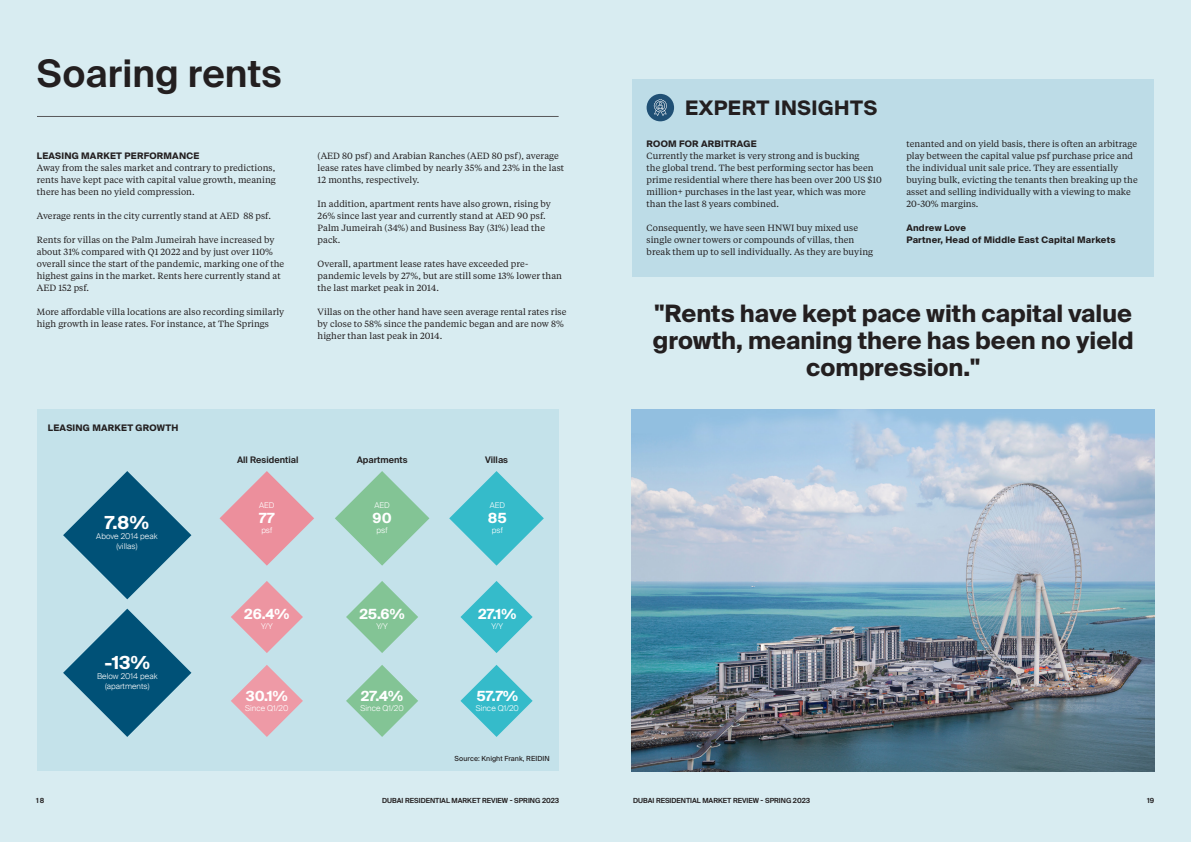
<style>
.page{position:relative;width:1191px;height:842px;background:#d4eaf0}
.page>*{position:absolute;margin:0;border:0;box-sizing:border-box;transform-origin:0 0}
.ARTICLE_BODY_COPY_1{font:600 38px "Suisse Intl";letter-spacing:.005em;color:#231f20}
.ARTICLE_TITLE{font:700 24px/27px "Suisse Intl";color:#231f20;text-align:center}
.ARTICLE_TITLE-2{font:700 20px "Suisse Intl";letter-spacing:.025em;color:#231f20}
.ARTICLE_BODY_COPY_1-2{font:700 18px "Suisse Intl";color:#fff}
.ARTICLE_BODY_COPY_1-3{font:700 14px "Suisse Intl";letter-spacing:.005em;color:#fff}
.ARTICLE_BODY_COPY_1-4{font:9px/12px "Tiempos Text";letter-spacing:.005em;color:#231f20}
.ARTICLE_BODY_COPY_1-5{font:700 9px "Suisse Intl";letter-spacing:.025em;color:#231f20}
.ARTICLE_BODY_COPY_1-6{font:600 9px "Suisse Intl";letter-spacing:.005em;color:#231f20}
.ARTICLE_TITLE-3{font:700 9px "Suisse Intl";letter-spacing:.025em;color:#231f20}
.ARTICLE_BODY_COPY_1-7{font:300 8px/10px "Suisse Intl";letter-spacing:.005em;color:#fff;text-align:center}
.t1{font:600 7px "Suisse Intl";color:#231f20}
.ARTICLE_BODY_COPY_1-8{font:7px "Suisse Intl";letter-spacing:.005em;color:#231f20}
</style>
<div class="page">
<img style="left:631px;top:410px;width:523px;height:361px">
<div style="left:37px;top:410px;width:521px;height:361px;background:#c2e1ea"></div>
<svg style="left:63px;top:471px;width:128px;height:128px"></svg>
<svg style="left:63px;top:609px;width:128px;height:128px"></svg>
<svg style="left:219px;top:471px;width:95px;height:95px"></svg>
<svg style="left:335px;top:471px;width:94px;height:95px"></svg>
<svg style="left:449px;top:471px;width:95px;height:95px"></svg>
<svg style="left:231px;top:581px;width:72px;height:72px"></svg>
<svg style="left:346px;top:581px;width:72px;height:72px"></svg>
<svg style="left:460px;top:581px;width:72px;height:72px"></svg>
<svg style="left:231px;top:665px;width:72px;height:72px"></svg>
<svg style="left:346px;top:665px;width:72px;height:72px"></svg>
<svg style="left:460px;top:665px;width:72px;height:72px"></svg>
<div style="left:632px;top:79px;width:522px;height:198px;background:#c2e1ea"></div>
<hr style="left:37px;top:116px;width:521px;height:1px;background:#57585a">
<div style="left:646px;top:94px;width:28px;height:27px;background:#205075;border-radius:50%"></div>
<svg style="left:653px;top:99px;width:14px;height:17px"></svg>
<p class="ARTICLE_BODY_COPY_1" style="left:37px;top:52px;width:246px">Soaring rents</p>
<p class="ARTICLE_BODY_COPY_1-5" style="left:37px;top:151px;width:164px">LEASING MARKET PERFORMANCE</p>
<p class="ARTICLE_BODY_COPY_1-4" style="left:37px;top:161px;width:240px;text-align:justify">Away from the sales market and contrary to predictions, rents have kept pace with capital value growth, meaning there has been no yield compression.</p>
<p class="ARTICLE_BODY_COPY_1-4" style="left:37px;top:209px;width:235px">Average rents in the city currently stand at AED 88 psf.</p>
<p class="ARTICLE_BODY_COPY_1-4" style="left:37px;top:233px;width:249px">Rents for villas on the Palm Jumeirah have increased by about 31% compared with Q1 2022 and by just over 110% overall since the start of the pandemic, marking one of the highest gains in the market. Rents here currently stand at AED 152 psf.</p>
<p class="ARTICLE_BODY_COPY_1-4" style="left:37px;top:305px;width:249px">More affordable villa locations are also recording similarly high growth in lease rates. For instance, at The Springs</p>
<p class="ARTICLE_TITLE-3" style="left:48px;top:423px;width:132px">LEASING MARKET GROWTH</p>
<p class="ARTICLE_BODY_COPY_1-2" style="left:105px;top:512px;width:46px">7.8%</p>
<p class="ARTICLE_BODY_COPY_1-7" style="left:96px;top:531px;width:63px">Above 2014 peak</p>
<p class="ARTICLE_BODY_COPY_1-7" style="left:116px;top:541px;width:23px">(villas)</p>
<p class="ARTICLE_BODY_COPY_1-6" style="left:237px;top:455px;width:63px">All Residential</p>
<p class="ARTICLE_BODY_COPY_1-7" style="left:259px;top:500px;width:17px">AED</p>
<p class="ARTICLE_BODY_COPY_1-3" style="left:259px;top:510px;width:17px">77</p>
<p class="ARTICLE_BODY_COPY_1-7" style="left:261px;top:525px;width:13px">psf</p>
<p class="ARTICLE_TITLE-2" style="left:685px;top:96px;width:193px">EXPERT INSIGHTS</p>
<p class="ARTICLE_BODY_COPY_1-4" style="left:906px;top:137px;width:233px">tenanted and on yield basis, there is often an arbitrage play between the capital value psf purchase price and the individual unit sale price. They are essentially buying bulk, evicting the tenants then breaking up the asset and selling individually with a viewing to make 20-30% margins.</p>
<p class="ARTICLE_BODY_COPY_1-5" style="left:906px;top:223px;width:61px">Andrew Love</p>
<p class="ARTICLE_BODY_COPY_1-5" style="left:906px;top:235px;width:211px">Partner, Head of Middle East Capital Markets</p>
<p class="ARTICLE_BODY_COPY_1-5" style="left:646px;top:139px;width:112px">ROOM FOR ARBITRAGE</p>
<p class="ARTICLE_BODY_COPY_1-4" style="left:646px;top:149px;width:237px">Currently the market is very strong and is bucking<br>the global trend. The best performing sector has been prime residential where there has been over 200 US $10 million+ purchases in the last year, which was more than the last 8 years combined.</p>
<p class="ARTICLE_BODY_COPY_1-4" style="left:646px;top:221px;width:228px">Consequently, we have seen HNWI buy mixed use single owner towers or compounds of villas, then break them up to sell individually. As they are buying</p>
<p class="ARTICLE_BODY_COPY_1-4" style="left:317px;top:149px;width:248px">(AED 80 psf) and Arabian Ranches (AED 80 psf), average lease rates have climbed by nearly 35% and 23% in the last<br>12 months, respectively.</p>
<p class="ARTICLE_BODY_COPY_1-4" style="left:317px;top:197px;width:235px">In addition, apartment rents have also grown, rising by 26% since last year and currently stand at AED 90 psf.<br>Palm Jumeirah (34%) and Business Bay (31%) lead the pack.</p>
<p class="ARTICLE_BODY_COPY_1-4" style="left:317px;top:257px;width:246px">Overall, apartment lease rates have exceeded pre&shy;pandemic levels by 27%, but are still some 13% lower than the last market peak in 2014.</p>
<p class="ARTICLE_BODY_COPY_1-4" style="left:317px;top:305px;width:250px">Villas on the other hand have seen average rental rates rise by close to 58% since the pandemic began and are now 8% higher than last peak in 2014.</p>
<p class="ARTICLE_TITLE" style="left:653px;top:300px;width:482px">"Rents have kept pace with capital value growth, meaning there has been no yield compression."</p>
<p class="ARTICLE_BODY_COPY_1-6" style="left:357px;top:455px;width:52px">Apartments</p>
<p class="ARTICLE_BODY_COPY_1-6" style="left:485px;top:455px;width:25px">Villas</p>
<p class="ARTICLE_BODY_COPY_1-7" style="left:374px;top:500px;width:17px">AED</p>
<p class="ARTICLE_BODY_COPY_1-3" style="left:372px;top:510px;width:21px">90</p>
<p class="ARTICLE_BODY_COPY_1-7" style="left:376px;top:525px;width:13px">psf</p>
<p class="ARTICLE_BODY_COPY_1-7" style="left:490px;top:500px;width:17px">AED</p>
<p class="ARTICLE_BODY_COPY_1-3" style="left:488px;top:510px;width:21px">85</p>
<p class="ARTICLE_BODY_COPY_1-7" style="left:492px;top:525px;width:13px">psf</p>
<p class="ARTICLE_BODY_COPY_1-2" style="left:104px;top:652px;width:47px">-13%</p>
<p class="ARTICLE_BODY_COPY_1-7" style="left:97px;top:671px;width:62px">Below 2014 peak (apartments)</p>
<p class="ARTICLE_BODY_COPY_1-3" style="left:244px;top:606px;width:47px">26.4%</p>
<p class="ARTICLE_BODY_COPY_1-7" style="left:261px;top:621px;width:13px">Y/Y</p>
<p class="ARTICLE_BODY_COPY_1-3" style="left:246px;top:688px;width:43px">30.1%</p>
<p class="ARTICLE_BODY_COPY_1-7" style="left:245px;top:703px;width:45px">Since Q1/20</p>
<p class="ARTICLE_BODY_COPY_1-3" style="left:359px;top:606px;width:47px">25.6%</p>
<p class="ARTICLE_BODY_COPY_1-7" style="left:376px;top:621px;width:13px">Y/Y</p>
<p class="ARTICLE_BODY_COPY_1-3" style="left:361px;top:688px;width:44px">27.4%</p>
<p class="ARTICLE_BODY_COPY_1-7" style="left:360px;top:703px;width:45px">Since Q1/20</p>
<p class="ARTICLE_BODY_COPY_1-3" style="left:478px;top:606px;width:40px">27.1%</p>
<p class="ARTICLE_BODY_COPY_1-7" style="left:491px;top:621px;width:13px">Y/Y</p>
<p class="ARTICLE_BODY_COPY_1-3" style="left:476px;top:688px;width:43px">57.7%</p>
<p class="ARTICLE_BODY_COPY_1-7" style="left:476px;top:703px;width:45px">Since Q1/20</p>
<p class="ARTICLE_BODY_COPY_1-8" style="left:454px;top:754px;width:97px">Source: Knight Frank, REIDIN</p>
<p class="t1" style="left:36px;top:796px;width:10px">18</p>
<p class="t1" style="left:382px;top:796px;width:179px">DUBAI RESIDENTIAL MARKET REVIEW - SPRING 2023</p>
<p class="t1" style="left:633px;top:796px;width:179px">DUBAI RESIDENTIAL MARKET REVIEW - SPRING 2023</p>
<p class="t1" style="left:1147px;top:796px;width:9px">19</p>
</div>
